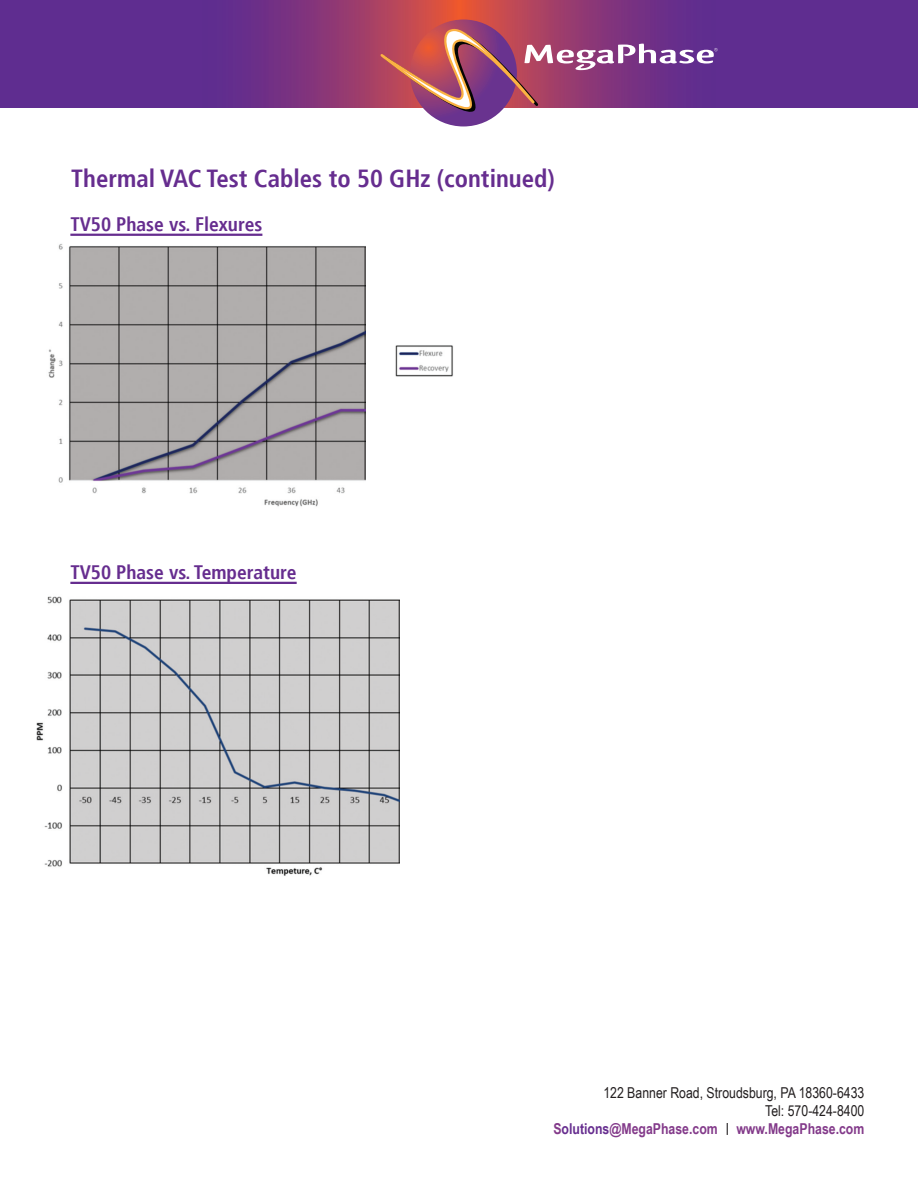
<style>
.page{position:relative;width:918px;height:1188px;background:#fff}
.page>*{position:absolute;margin:0;border:0;box-sizing:border-box;transform-origin:0 0}
.t1{font:700 condensed 24.75px "Frutiger";color:#662d8f}
.t2{font:700 condensed 19.5px "Frutiger";color:#662d8f}
.t3{font:15px "Arial Narrow";color:#231f20}
.t4{font:700 15px "Arial Narrow";color:#833a8a}
.s1{color:#662d8f}
.s2{font-family:"Frutiger";font-weight:400;font-stretch:condensed;font-size:12px;color:#231f20}
</style>
<div class="page">
<div style="left:0;top:0;width:918px;height:107px;background:#5f2d90"></div>
<img style="left:251px;top:0;width:417px;height:107px">
<svg style="left:410px;top:20px;width:107px;height:106px"></svg>
<svg style="left:380px;top:26px;width:338px;height:95px"></svg>
<img style="left:48px;top:244px;width:317px;height:263px">
<img style="left:36px;top:596px;width:363px;height:280px">
<hr style="left:70px;top:234px;width:192px;height:2px;background:#662d8f">
<hr style="left:70px;top:582px;width:227px;height:2px;background:#662d8f">
<img style="left:395px;top:345px;width:58px;height:32px">
<p class="t1" style="left:71px;top:163px;width:485px">Thermal VAC Test Cables to 50 GHz (continued)</p>
<p class="t2" style="left:70px;top:212px;width:194px">TV50 Phase vs. Flexures</p>
<p class="t2" style="left:70px;top:560px;width:228px">TV50 Phase vs. Temperature</p>
<p class="t3" style="left:603px;top:1081px;width:263px">122 Banner Road, Stroudsburg, PA 18360-6433</p>
<p class="t3" style="left:765px;top:1099px;width:101px">Tel: 570-424-8400</p>
<p class="t4" style="left:553px;top:1117px;width:312px">S<span class="s1">olutions</span>@MegaPhase.com <span class="s2">|</span> www.MegaPhase.com</p>
</div>
